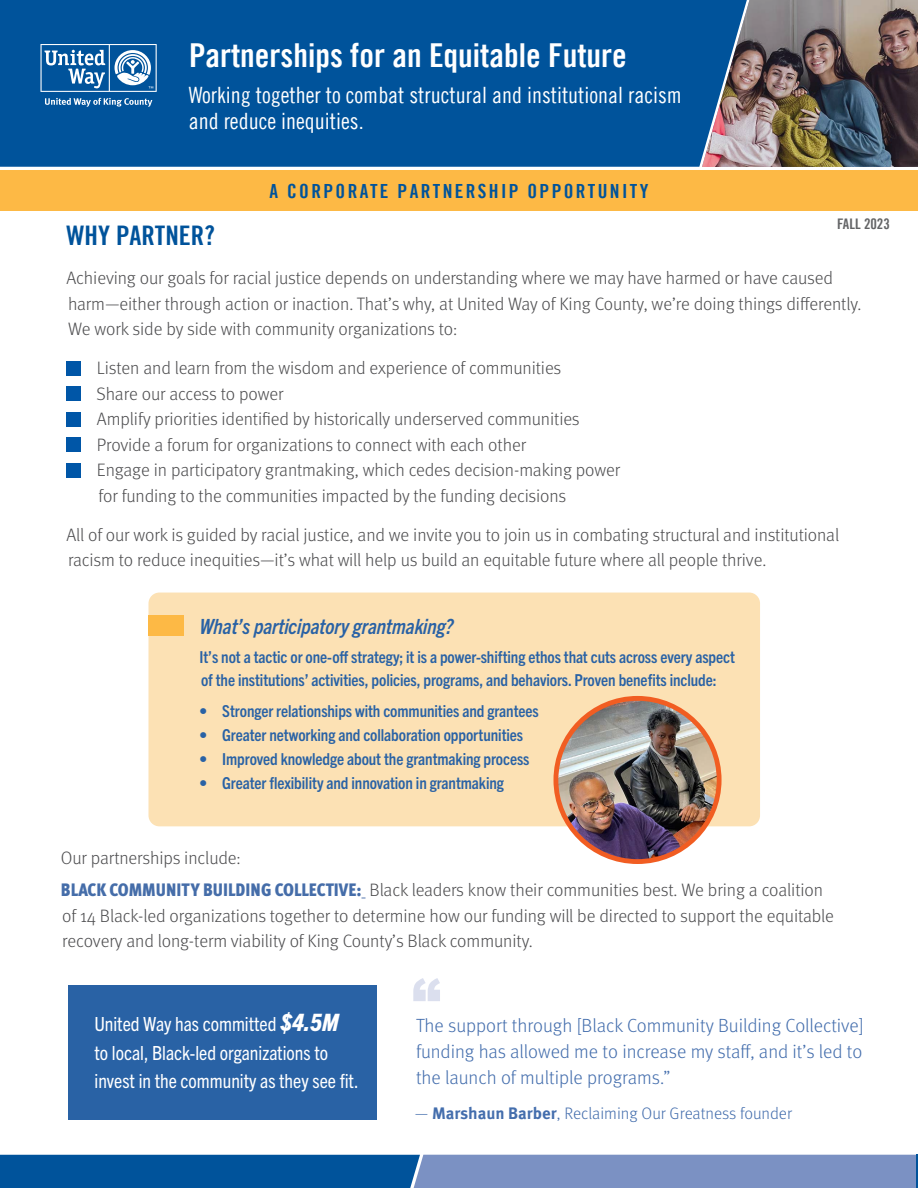
<style>
.page{position:relative;width:918px;height:1188px;background:#fff}
.page>*{position:absolute;margin:0;border:0;box-sizing:border-box;transform-origin:0 0}
.t1{font:900 58.05px "Arial";color:#d7dced}
.t2{font:33px "Trade Gothic LT Bold Cond Twenty";color:#fff}
.t3{font:27px "Trade Gothic LT Bold Cond Twenty";color:#00539b}
.t4{font:22.5px/25.5px "Trade Gothic LT Cond Eighteen";color:#fff}
.t5{font:italic 700 condensed 21px "Trade Gothic Next LT Pro";letter-spacing:-.005em;color:#2962a5}
.t6{font:condensed 19.5px/28.5px "Trade Gothic Next LT Pro";color:#fff}
.t7{font:19.5px "Trade Gothic LT Bold Cond Twenty";letter-spacing:.12em;color:#00539b}
.t8{font:300 19.05px/26.1px "Meta Pro";color:#446ead;text-align:justify}
.t9{font:300 18px/25.5px "Meta Pro";letter-spacing:-.005em;color:#4d4d4f}
.t10{font:300 16.65px "Meta Pro";color:#446ead}
.t11{font:700 condensed 16.5px/22.5px "Trade Gothic Next LT Pro";letter-spacing:-.005em;color:#2962a5}
.t12{font:14.55px "Trade Gothic LT Bold Cond Twenty";color:#636466}
.s1{font-weight:900;font-stretch:condensed;color:#456da9}
.s2{font-weight:800;font-style:italic;font-size:24px}
.s3{font-weight:700}
</style>
<div class="page">
<img style="left:747px;top:0;width:171px;height:167px">
<div style="left:0;top:0;width:747px;height:167px;background:#00539b"></div>
<svg style="left:40px;top:44px;width:117px;height:48px"></svg>
<svg style="left:45px;top:98px;width:107px;height:9px"></svg>
<svg style="left:0;top:1155px;width:916px;height:33px;background:#4375b1"></svg>
<div style="left:0;top:170px;width:918px;height:41px;background:#fdb945"></div>
<div style="left:67px;top:361px;width:14px;height:15px;background:#0056a7"></div>
<div style="left:67px;top:387px;width:14px;height:14px;background:#0056a7"></div>
<div style="left:67px;top:412px;width:14px;height:15px;background:#0056a7"></div>
<div style="left:67px;top:438px;width:14px;height:14px;background:#0056a7"></div>
<div style="left:67px;top:463px;width:14px;height:15px;background:#0056a7"></div>
<hr style="left:916px;top:1155px;width:2px;height:33px;background:#00539b">
<div style="left:148px;top:593px;width:612px;height:233px;background:#fce1b4;border-radius:11px"></div>
<div style="left:149px;top:615px;width:35px;height:20px;background:#fdb945"></div>
<img style="left:556px;top:698px;width:163px;height:163px">
<div style="left:554px;top:696px;width:168px;height:168px;border:5px solid #f15d22;border-radius:50%"></div>
<div style="left:68px;top:986px;width:309px;height:134px;background:#2962a5"></div>
<h2 class="t2" style="left:189px;top:35px;width:439px">Partnerships for an Equitable Future</h2>
<p class="t4" style="left:189px;top:82px;width:495px">Working together to combat structural and institutional racism and reduce inequities.</p>
<p class="t7" style="left:270px;top:179px;width:380px">A CORPORATE PARTNERSHIP OPPORTUNITY</p>
<p class="t12" style="left:837px;top:215px;width:54px">FALL 2023</p>
<h3 class="t3" style="left:67px;top:219px;width:150px">WHY PARTNER?</h3>
<p class="t9" style="left:67px;top:264px;width:797px">Achieving our goals for racial justice depends on understanding where we may have harmed or have caused harm—either through action or inaction. That’s why, at United Way of King County, we’re doing things differently.<br>We work side by side with community organizations to:</p>
<p class="t9" style="left:97px;top:354px;width:525px">Listen and learn from the wisdom and experience of communities<br>Share our access to power<br>Amplify priorities identified by historically underserved communities Provide a forum for organizations to connect with each other<br>Engage in participatory grantmaking, which cedes decision-making power for funding to the communities impacted by the funding decisions</p>
<p class="t9" style="left:67px;top:521px;width:774px">All of our work is guided by racial justice, and we invite you to join us in combating structural and institutional racism to reduce inequities—it’s what will help us build an equitable future where all people thrive.</p>
<p class="t5" style="left:200px;top:612px;width:255px">What’s participatory grantmaking?</p>
<p class="t11" style="left:200px;top:645px;width:537px">It’s not a tactic or one-off strategy; it is a power-shifting ethos that cuts across every aspect of the institutions’ activities, policies, programs, and behaviors. Proven benefits include:</p>
<p class="t11" style="left:200px;top:698px;width:341px">• Stronger relationships with communities and grantees</p>
<p class="t11" style="left:200px;top:722px;width:325px">• Greater networking and collaboration opportunities</p>
<p class="t11" style="left:200px;top:746px;width:332px">• Improved knowledge about the grantmaking process</p>
<p class="t11" style="left:200px;top:770px;width:306px">• Greater flexibility and innovation in grantmaking</p>
<p class="t9" style="left:61px;top:841px;width:764px;line-height:32.2px">Our partnerships include:<br><span class="s1">BLACK COMMUNITY BUILDING COLLECTIVE:</span> Black leaders know their communities best. We bring a coalition</p>
<p class="t9" style="left:62px;top:902px;width:773px">of 14 Black-led organizations together to determine how our funding will be directed to support the equitable recovery and long-term viability of King County’s Black community.</p>
<p class="t6" style="left:94px;top:1009px;width:266px">United Way has committed <span class="s2">$4.5M<br></span>to local, Black-led organizations to invest in the community as they see fit.</p>
<h1 class="t1" style="left:412px;top:957px;width:31px">“</h1>
<p class="t8" style="left:416px;top:1011px;width:449px">The support through [Black Community Building Collective] funding has allowed me to increase my staff, and it’s led to the launch of multiple programs.”</p>
<p class="t10" style="left:415px;top:1101px;width:379px">— <span class="s3">Marshaun Barber</span>, Reclaiming Our Greatness founder</p>
</div>
